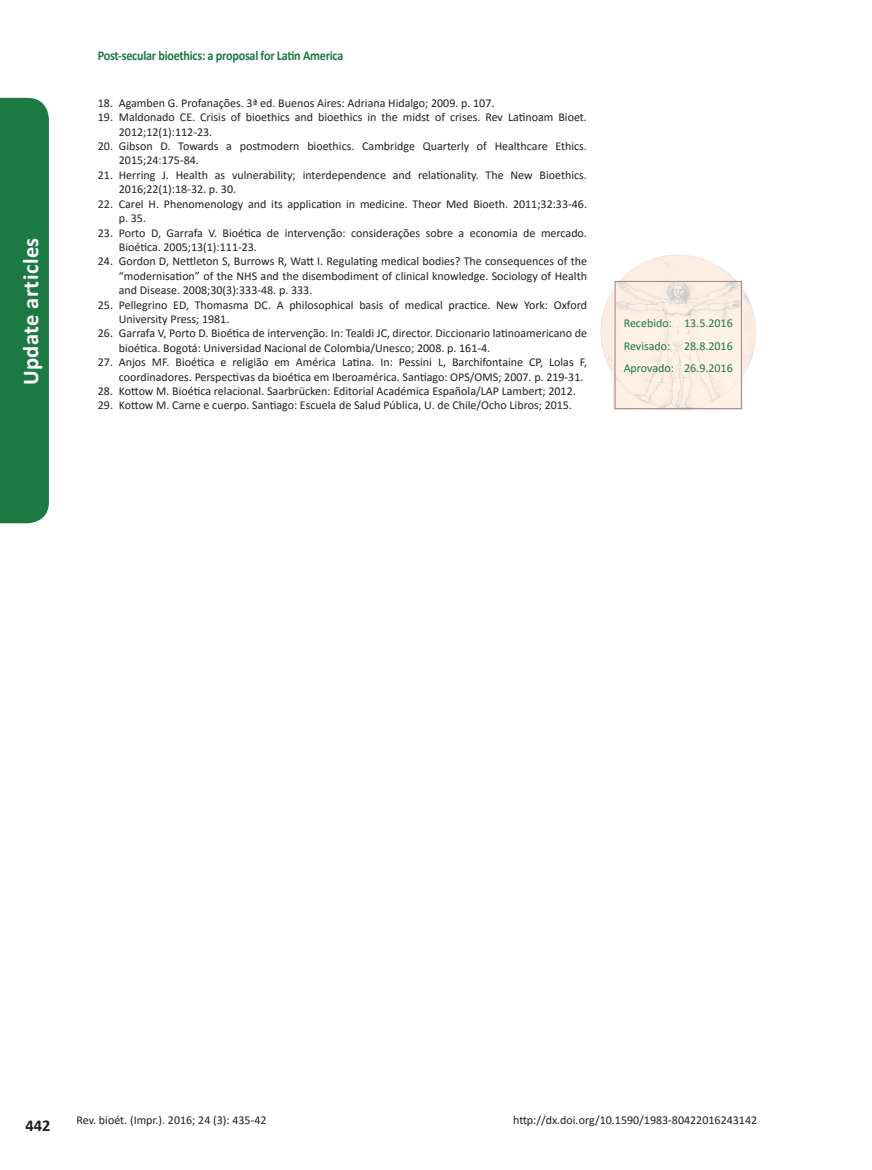
<style>
.page{position:relative;width:872px;height:1170px;background:#fff}
.page>*{position:absolute;margin:0;border:0;box-sizing:border-box;transform-origin:0 0}
.t1{font:700 22.5px "Calibri";letter-spacing:.02em;color:#fff}
.t2{font:700 16.5px "Calibri";color:#231f20}
.t3{font:700 13.5px "Calibri";letter-spacing:-.02em;color:#1b7942;scale:.9 1}
.Referencias{font:12px/14.4px "Calibri";color:#231f20}
.t4{font:12px "Calibri";color:#1b7942}
</style>
<div class="page">
<img style="left:600px;top:254px;width:156px;height:155px">
<div style="left:615px;top:281px;width:126px;height:128px;border:1px solid #a38482"></div>
<div style="left:0;top:98px;width:49px;height:425px;background:#1b7942"></div>
<h1 class="t1" style="left:15px;top:385px;width:149px;rotate:-90deg">Update articles</h1>
<p class="t3" style="left:98px;top:46px;width:274px">Post-secular bioethics: a proposal for Latin America</p>
<p class="Referencias" style="left:98px;top:95px;width:398px">18. Agamben G. Profanações. 3ª ed. Buenos Aires: Adriana Hidalgo; 2009. p. 107.</p>
<p class="Referencias" style="left:119px;top:110px;width:469px;text-indent:-21px">19. Maldonado CE. Crisis of bioethics and bioethics in the midst of crises. Rev Latinoam Bioet.<br>2012;12(1):112-23.</p>
<p class="Referencias" style="left:119px;top:138px;width:469px;text-indent:-21px">20. Gibson D. Towards a postmodern bioethics. Cambridge Quarterly of Healthcare Ethics.<br>2015;24:175-84.</p>
<p class="Referencias" style="left:119px;top:167px;width:469px;text-indent:-21px">21. Herring J. Health as vulnerability; interdependence and relationality. The New Bioethics.<br>2016;22(1):18-32. p. 30.</p>
<p class="Referencias" style="left:119px;top:196px;width:469px;text-indent:-21px">22. Carel H. Phenomenology and its application in medicine. Theor Med Bioeth. 2011;32:33-46. p. 35.</p>
<p class="Referencias" style="left:119px;top:225px;width:469px;text-indent:-21px">23. Porto D, Garrafa V. Bioética de intervenção: considerações sobre a economia de mercado.<br>Bioética. 2005;13(1):111-23.</p>
<p class="Referencias" style="left:119px;top:254px;width:469px;text-align:justify;text-indent:-21px">24. Gordon D, Nettleton S, Burrows R, Watt I. Regulating medical bodies? The consequences of the “modernisation” of the NHS and the disembodiment of clinical knowledge. Sociology of Health and Disease. 2008;30(3):333-48. p. 333.</p>
<p class="Referencias" style="left:119px;top:297px;width:469px;text-indent:-21px">25. Pellegrino ED, Thomasma DC. A philosophical basis of medical practice. New York: Oxford<br>University Press; 1981.</p>
<p class="Referencias" style="left:119px;top:326px;width:469px;text-indent:-21px">26. Garrafa V, Porto D. Bioética de intervenção. In: Tealdi JC, director. Diccionario latinoamericano de bioética. Bogotá: Universidad Nacional de Colombia/Unesco; 2008. p. 161-4.</p>
<p class="Referencias" style="left:98px;top:354px;width:490px;text-align:right">27. Anjos MF. Bioética e religião em América Latina. In: Pessini L, Barchifontaine CP, Lolas F, coordinadores. Perspectivas da bioética em Iberoamérica. Santiago: OPS/OMS; 2007. p. 219-31.</p>
<p class="Referencias" style="left:98px;top:383px;width:479px">28. Kottow M. Bioética relacional. Saarbrücken: Editorial Académica Española/LAP Lambert; 2012.</p>
<p class="Referencias" style="left:98px;top:398px;width:476px">29. Kottow M. Carne e cuerpo. Santiago: Escuela de Salud Pública, U. de Chile/Ocho Libros; 2015.</p>
<p class="t4" style="left:623px;top:314px;width:111px">Recebido: 13.5.2016</p>
<p class="t4" style="left:623px;top:337px;width:111px">Revisado: 28.8.2016</p>
<p class="t4" style="left:623px;top:360px;width:111px">Aprovado: 26.9.2016</p>
<h2 class="t2" style="left:26px;top:1113px;width:27px">442</h2>
<p class="Referencias" style="left:77px;top:1112px;width:191px">Rev. bioét. (Impr.). 2016; 24 (3): 435-42</p>
<p class="Referencias" style="left:513px;top:1112px;width:245px">http://dx.doi.org/10.1590/1983-80422016243142</p>
</div>
